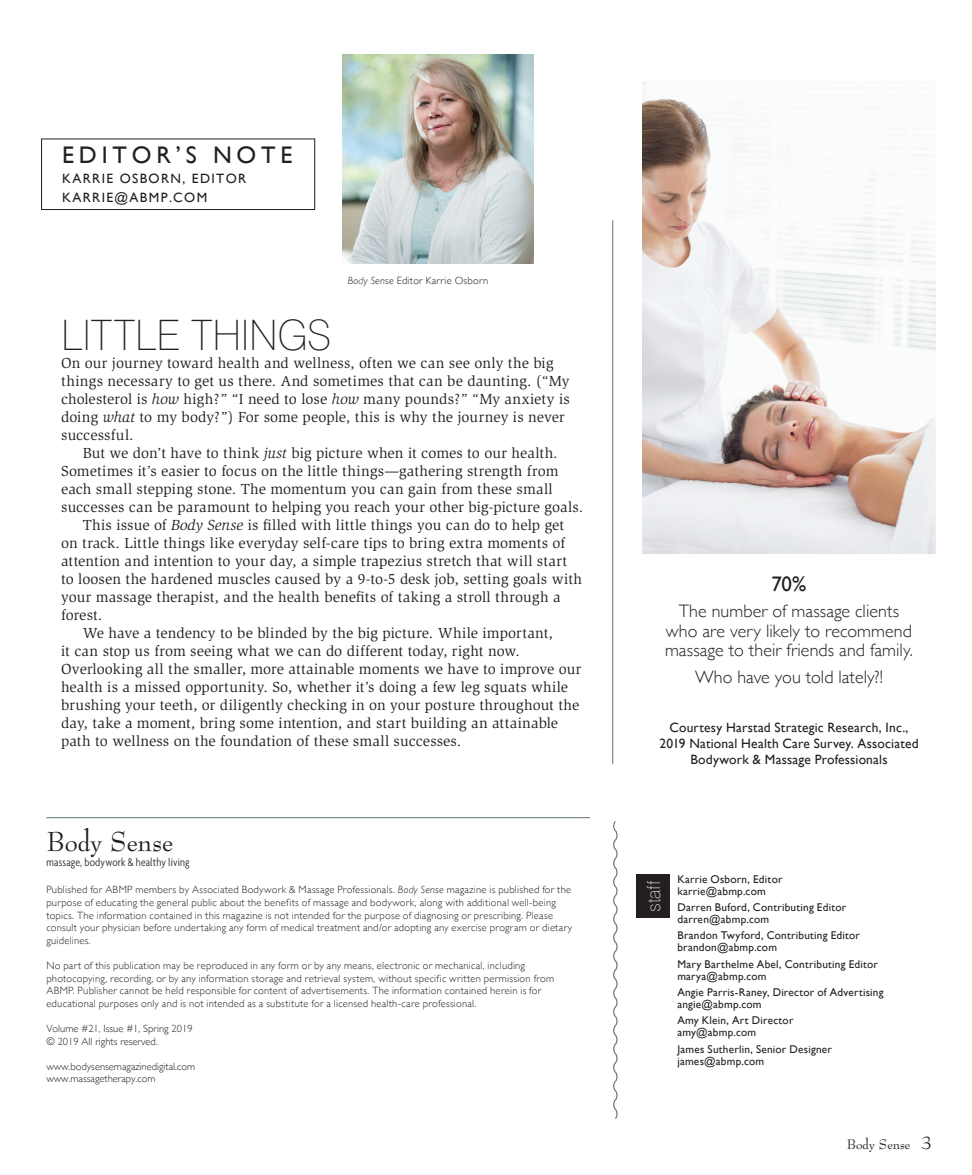
<style>
.page{position:relative;width:972px;height:1175px;background:#fff}
.page>*{position:absolute;margin:0;border:0;box-sizing:border-box;transform-origin:0 0}
.t1{font:100 42px "Swiss 721 BT";letter-spacing:-.005em;color:#231f20}
.t2{font:27px "Bernhard Modern BT";letter-spacing:-.005em;color:#231f20}
.t3{font:24px "Gill Sans";letter-spacing:.2em;color:#231f20}
.t4{font:21px "Gill Sans";color:#231f20}
.t5{font:300 18px/19.5px "Gill Sans";letter-spacing:.005em;color:#231f20;text-align:center}
.t6{font:100 18px "Swiss 721 BT";letter-spacing:-.005em;color:#fff}
.t7{font:15px/18px "Slimbach";letter-spacing:.01em;color:#231f20}
.t8{font:13.5px/16.2px "Gill Sans";letter-spacing:.015em;color:#231f20;text-align:center}
.t9{font:13.5px/19.2px "Gill Sans";letter-spacing:.1em;color:#231f20}
.t10{font:13.5px "Bernhard Modern BT";color:#231f20}
.t11{font:300 condensed 12px "Agenda";letter-spacing:.01em;color:#231f20}
.t12{font:11.25px/12px "Gill Sans";letter-spacing:.02em;color:#231f20}
.t13{font:300 10.5px/12.6px "Gill Sans";letter-spacing:.025em;color:#231f20}
.t14{font:300 10.5px/12.6px "Gill Sans";color:#231f20}
.s1{font-style:italic}
.s2{font-size:18px}
</style>
<div class="page">
<svg style="left:613px;top:821px;width:5px;height:298px"></svg>
<div style="left:41px;top:139px;width:274px;height:71px;border:1px solid #231f20"></div>
<hr style="left:46px;top:817px;width:544px;height:1px;background:#66747e">
<hr style="left:612px;top:220px;width:1px;height:544px;background:#66747e">
<div style="left:636px;top:874px;width:34px;height:44px;background:#231f20"></div>
<img style="left:342px;top:54px;width:192px;height:210px">
<img style="left:642px;top:82px;width:294px;height:472px">
<h3 class="t3" style="left:62px;top:141px;width:232px">EDITOR’S NOTE</h3>
<p class="t9" style="left:62px;top:168px;width:186px">KARRIE OSBORN, EDITOR<br>KARRIE@ABMP.COM</p>
<p class="t13" style="left:348px;top:274px;width:142px"><span class="s1">Body Sense</span> Editor Karrie Osborn</p>
<h1 class="t1" style="left:61px;top:309px;width:272px">LITTLE THINGS</h1>
<p class="t7" style="left:61px;top:354px;width:510px">On our journey toward health and wellness, often we can see only the big things necessary to get us there. And sometimes that can be daunting. (“My cholesterol is <span class="s1">how</span> high?” “I need to lose <span class="s1">how</span> many pounds?” “My anxiety is doing <span class="s1">what</span> to my body?”) For some people, this is why the journey is never successful.</p>
<p class="t7" style="left:83px;top:444px;width:477px">But we don’t have to think <span class="s1">just</span> big picture when it comes to our health.</p>
<p class="t7" style="left:61px;top:462px;width:499px">Sometimes it’s easier to focus on the little things—gathering strength from</p>
<p class="t7" style="left:61px;top:480px;width:493px">each small stepping stone. The momentum you can gain from these small</p>
<p class="t7" style="left:61px;top:498px;width:524px">successes can be paramount to helping you reach your other big-picture goals.</p>
<p class="t7" style="left:83px;top:516px;width:483px">This issue of <span class="s1">Body Sense</span> is filled with little things you can do to help get</p>
<p class="t7" style="left:61px;top:534px;width:506px">on track. Little things like everyday self-care tips to bring extra moments of</p>
<p class="t7" style="left:61px;top:552px;width:508px">attention and intention to your day, a simple trapezius stretch that will start</p>
<p class="t7" style="left:61px;top:570px;width:523px">to loosen the hardened muscles caused by a 9-to-5 desk job, setting goals with</p>
<p class="t7" style="left:61px;top:588px;width:501px">your massage therapist, and the health benefits of taking a stroll through a</p>
<p class="t7" style="left:61px;top:606px;width:43px">forest.</p>
<p class="t7" style="left:83px;top:624px;width:472px">We have a tendency to be blinded by the big picture. While important,</p>
<p class="t7" style="left:61px;top:642px;width:460px">it can stop us from seeing what we can do different today, right now.</p>
<p class="t7" style="left:61px;top:660px;width:522px">Overlooking all the smaller, more attainable moments we have to improve our</p>
<p class="t7" style="left:61px;top:678px;width:508px">health is a missed opportunity. So, whether it’s doing a few leg squats while</p>
<p class="t7" style="left:61px;top:696px;width:520px">brushing your teeth, or diligently checking in on your posture throughout the</p>
<p class="t7" style="left:61px;top:714px;width:499px">day, take a moment, bring some intention, and start building an attainable</p>
<p class="t7" style="left:61px;top:732px;width:402px">path to wellness on the foundation of these small successes.</p>
<h2 class="t2" style="left:46px;top:824px;width:128px">Body Sense</h2>
<p class="t11" style="left:46px;top:855px;width:145px">massage, bodywork &amp; healthy living</p>
<p class="t13" style="left:46px;top:883px;width:527px">Published for ABMP members by Associated Bodywork &amp; Massage Professionals. <span class="s1">Body Sense</span> magazine is published for the purpose of educating the general public about the benefits of massage and bodywork, along with additional well-being topics. The information contained in this magazine is not intended for the purpose of diagnosing or prescribing. Please consult your physician before undertaking any form of medical treatment and/or adopting any exercise program or dietary guidelines.</p>
<p class="t13" style="left:46px;top:958px;width:510px">No part of this publication may be reproduced in any form or by any means, electronic or mechanical, including photocopying, recording, or by any information storage and retrieval system, without specific written permission from ABMP. Publisher cannot be held responsible for content of advertisements. The information contained herein is for educational purposes only and is not intended as a substitute for a licensed health-care professional.</p>
<p class="t14" style="left:46px;top:1021px;width:148px">Volume #21, Issue #1, Spring 2019 © 2019 All rights reserved.</p>
<p class="t14" style="left:46px;top:1059px;width:150px">www.bodysensemagazinedigital.com www.massagetherapy.com</p>
<h3 class="t4" style="left:772px;top:571px;width:36px">70%</h3>
<p class="t5" style="left:665px;top:600px;width:249px">The number of massage clients who are very likely to recommend massage to their friends and family.</p>
<p class="t5" style="left:695px;top:666px;width:189px">Who have you told lately?!</p>
<p class="t8" style="left:659px;top:719px;width:261px">Courtesy Harstad Strategic Research, Inc.,<br>2019 National Health Care Survey. Associated<br>Bodywork &amp; Massage Professionals</p>
<p class="t6" style="left:643px;top:911px;width:32px;rotate:-90deg">staff</p>
<p class="t12" style="left:677px;top:872px;width:107px">Karrie Osborn, Editor karrie@abmp.com</p>
<p class="t12" style="left:677px;top:901px;width:170px">Darren Buford, Contributing Editor darren@abmp.com</p>
<p class="t12" style="left:677px;top:929px;width:184px">Brandon Twyford, Contributing Editor brandon@abmp.com</p>
<p class="t12" style="left:677px;top:957px;width:202px">Mary Barthelme Abel, Contributing Editor marya@abmp.com</p>
<p class="t12" style="left:677px;top:986px;width:208px">Angie Parris-Raney, Director of Advertising angie@abmp.com</p>
<p class="t12" style="left:677px;top:1014px;width:118px">Amy Klein, Art Director amy@abmp.com</p>
<p class="t12" style="left:677px;top:1042px;width:156px">James Sutherlin, Senior Designer james@abmp.com</p>
<p class="t10" style="left:847px;top:1135px;width:86px">Body Sense <span class="s2">3</span></p>
</div>
